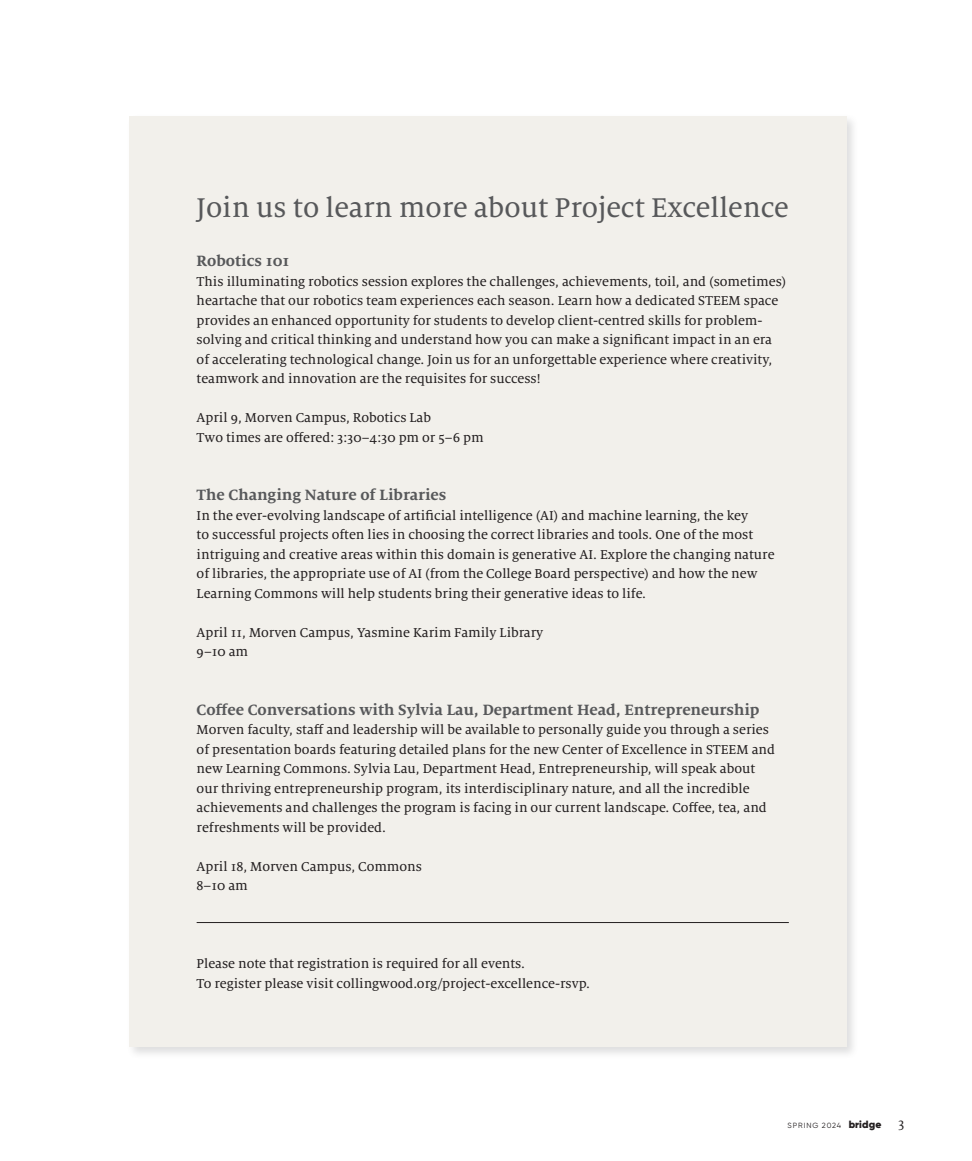
<style>
.page{position:relative;width:972px;height:1161px;background:#fff}
.page>*{position:absolute;margin:0;border:0;box-sizing:border-box;transform-origin:0 0}
.Body_Copy_Serif{font:30px "Milo Serif OT Text";color:#57585a}
.Body_Copy_Serif-2{font:700 16.5px "Milo Serif OT";color:#57585a}
.Subhead{font:700 16.5px "Milo Serif OT";color:#57585a}
.t1{font:15px "Milo Serif OT";color:#231f20}
.Body_Copy_Serif-3{font:14.25px/19.5px "Milo Serif OT Text";color:#231f20}
.t2{font:7.5px "Gilroy";letter-spacing:.125em;color:#231f20}
.s1{font-weight:900;font-size:10.5px}
</style>
<div class="page">
<div style="left:127px;top:114px;width:732px;height:946px;background:#57585a;opacity:.2"></div>
<div style="left:130px;top:116px;width:717px;height:931px;background:#f2f0eb"></div>
<hr style="left:197px;top:922px;width:592px;height:1px;background:#231f20">
<p class="Body_Copy_Serif" style="left:197px;top:192px;width:594px">Join us to learn more about Project Excellence</p>
<p class="Subhead" style="left:197px;top:252px;width:95px">Robotics 101</p>
<p class="Body_Copy_Serif-3" style="left:197px;top:272px;width:591px">This illuminating robotics session explores the challenges, achievements, toil, and (sometimes) heartache that our robotics team experiences each season. Learn how a dedicated STEEM space provides an enhanced opportunity for students to develop client-centred skills for problem&shy;solving and critical thinking and understand how you can make a significant impact in an era of accelerating technological change. Join us for an unforgettable experience where creativity, teamwork and innovation are the requisites for success!</p>
<p class="Body_Copy_Serif-3" style="left:197px;top:408px;width:236px">April 9, Morven Campus, Robotics Lab</p>
<p class="Body_Copy_Serif-3" style="left:197px;top:428px;width:288px">Two times are offered: 3:30–4:30 pm or 5–6 pm</p>
<p class="Body_Copy_Serif-2" style="left:197px;top:486px;width:251px">The Changing Nature of Libraries</p>
<p class="Body_Copy_Serif-3" style="left:197px;top:506px;width:579px">In the ever-evolving landscape of artificial intelligence (AI) and machine learning, the key<br>to successful projects often lies in choosing the correct libraries and tools. One of the most intriguing and creative areas within this domain is generative AI. Explore the changing nature of libraries, the appropriate use of AI (from the College Board perspective) and how the new Learning Commons will help students bring their generative ideas to life.</p>
<p class="Body_Copy_Serif-3" style="left:197px;top:623px;width:348px">April 11, Morven Campus, Yasmine Karim Family Library</p>
<p class="Body_Copy_Serif-3" style="left:197px;top:642px;width:53px">9–10 am</p>
<p class="Body_Copy_Serif-2" style="left:197px;top:700px;width:564px">Coffee Conversations with Sylvia Lau, Department Head, Entrepreneurship</p>
<p class="Body_Copy_Serif-3" style="left:197px;top:720px;width:580px">Morven faculty, staff and leadership will be available to personally guide you through a series of presentation boards featuring detailed plans for the new Center of Excellence in STEEM and new Learning Commons. Sylvia Lau, Department Head, Entrepreneurship, will speak about our thriving entrepreneurship program, its interdisciplinary nature, and all the incredible achievements and challenges the program is facing in our current landscape. Coffee, tea, and refreshments will be provided.</p>
<p class="Body_Copy_Serif-3" style="left:197px;top:857px;width:227px">April 18, Morven Campus, Commons</p>
<p class="Body_Copy_Serif-3" style="left:197px;top:876px;width:53px">8–10 am</p>
<p class="Body_Copy_Serif-3" style="left:197px;top:954px;width:330px">Please note that registration is required for all events.</p>
<p class="Body_Copy_Serif-3" style="left:197px;top:974px;width:395px">To register please visit collingwood.org/project-excellence-rsvp.</p>
<p class="t2" style="left:787px;top:1120px;width:95px">SPRING 2024 <span class="s1">bridge</span></p>
<p class="t1" style="left:898px;top:1115px;width:8px">3</p>
</div>
